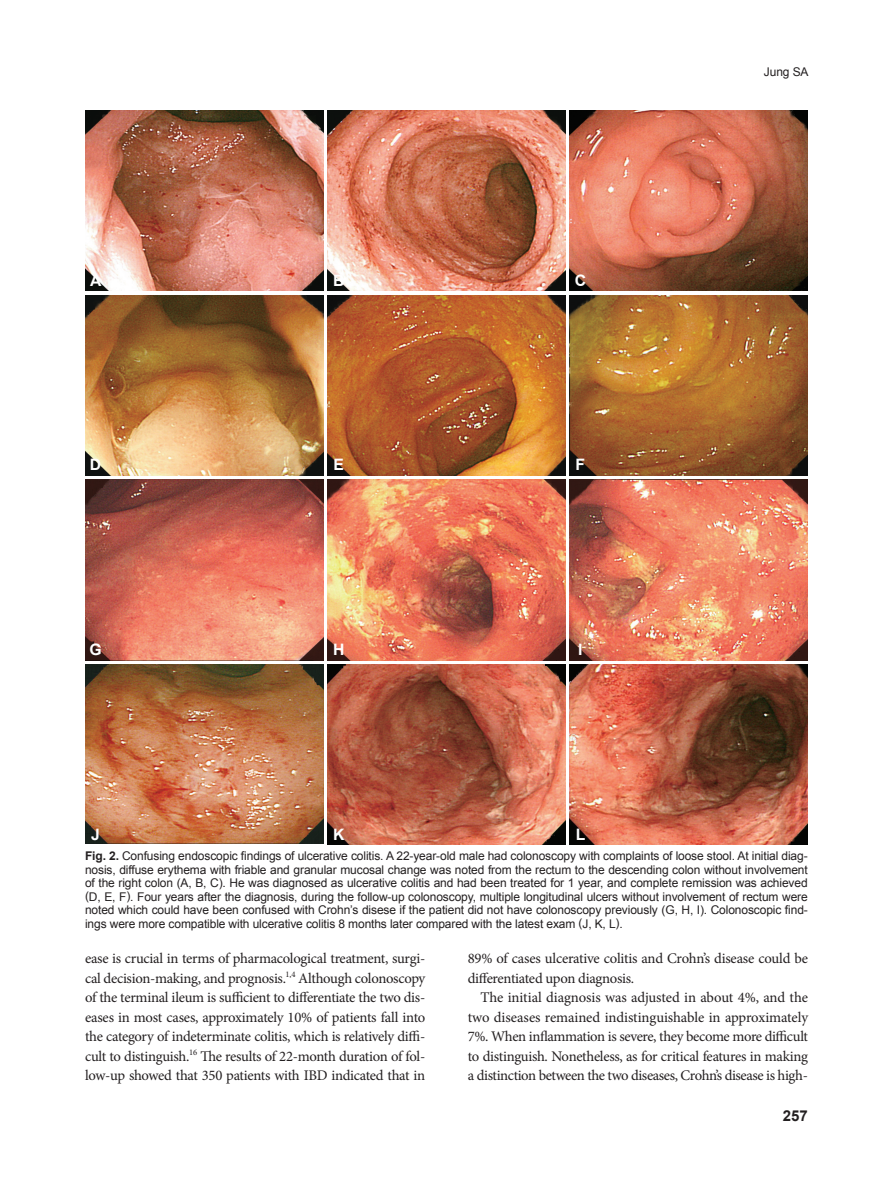
<style>
.page{position:relative;width:893px;height:1191px;background:#fff}
.page>*{position:absolute;margin:0;border:0;box-sizing:border-box;transform-origin:0 0}
.t1{font:700 15.75px "Arial";color:#fff}
.t2{font:700 15px "Arial";color:#231f20}
.본문{font:14.7px/19.5px "Minion Pro";letter-spacing:-.025em;color:#231f20;text-align:justify}
.그림제목{font:12px/13.5px "Arial";letter-spacing:-.01em;color:#231f20;text-align:justify}
.s1{font-weight:700}
</style>
<div class="page">
<img style="left:85px;top:111px;width:238px;height:180px">
<img style="left:85px;top:295px;width:238px;height:180px">
<img style="left:85px;top:480px;width:238px;height:180px">
<img style="left:85px;top:664px;width:238px;height:180px">
<img style="left:327px;top:111px;width:239px;height:180px">
<img style="left:327px;top:295px;width:239px;height:180px">
<img style="left:327px;top:480px;width:239px;height:180px">
<img style="left:327px;top:664px;width:239px;height:180px">
<img style="left:570px;top:111px;width:238px;height:180px">
<img style="left:570px;top:295px;width:238px;height:180px">
<img style="left:570px;top:480px;width:238px;height:180px">
<img style="left:570px;top:664px;width:238px;height:180px">
<p class="그림제목" style="left:764px;top:65px;width:46px">Jung SA</p>
<p class="t1" style="left:90px;top:270px;width:13px">A</p>
<p class="t1" style="left:333px;top:270px;width:13px">B</p>
<p class="t1" style="left:575px;top:270px;width:13px">C</p>
<p class="t1" style="left:90px;top:454px;width:13px">D</p>
<p class="t1" style="left:333px;top:454px;width:12px">E</p>
<p class="t1" style="left:576px;top:454px;width:11px">F</p>
<p class="t1" style="left:90px;top:639px;width:14px">G</p>
<p class="t1" style="left:333px;top:639px;width:13px">H</p>
<p class="t1" style="left:578px;top:639px;width:6px">I</p>
<p class="t1" style="left:91px;top:824px;width:10px">J</p>
<p class="t1" style="left:333px;top:824px;width:13px">K</p>
<p class="t1" style="left:576px;top:824px;width:11px">L</p>
<p class="그림제목" style="left:85px;top:849px;width:724px"><span class="s1">Fig. 2.</span> Confusing endoscopic findings of ulcerative colitis. A 22-year-old male had colonoscopy with complaints of loose stool. At initial diag&shy;nosis, diffuse erythema with friable and granular mucosal change was noted from the rectum to the descending colon without involvement of the right colon (A, B, C). He was diagnosed as ulcerative colitis and had been treated for 1 year, and complete remission was achieved (D, E, F). Four years after the diagnosis, during the follow-up colonoscopy, multiple longitudinal ulcers without involvement of rectum were noted which could have been confused with Crohn’s disese if the patient did not have colonoscopy previously (G, H, I). Colonoscopic find&shy;ings were more compatible with ulcerative colitis 8 months later compared with the latest exam (J, K, L).</p>
<p class="본문" style="left:85px;top:948px;width:342px">ease is crucial in terms of pharmacological treatment, surgi&shy;cal decision-making, and prognosis.<sup>1,4</sup> Although colonoscopy of the terminal ileum is sufficient to differentiate the two dis&shy;eases in most cases, approximately 10% of patients fall into the category of indeterminate colitis, which is relatively diffi&shy;cult to distinguish.<sup>16</sup> The results of 22-month duration of fol&shy;low-up showed that 350 patients with IBD indicated that in</p>
<p class="본문" style="left:468px;top:948px;width:342px">89% of cases ulcerative colitis and Crohn’s disease could be differentiated upon diagnosis.</p>
<p class="본문" style="left:468px;top:987px;width:342px;text-indent:13px">The initial diagnosis was adjusted in about 4%, and the two diseases remained indistinguishable in approximately 7%. When inflammation is severe, they become more difficult to distinguish. Nonetheless, as for critical features in making a distinction between the two diseases, Crohn’s disease is high-</p>
<p class="t2" style="left:783px;top:1105px;width:27px">257</p>
</div>
